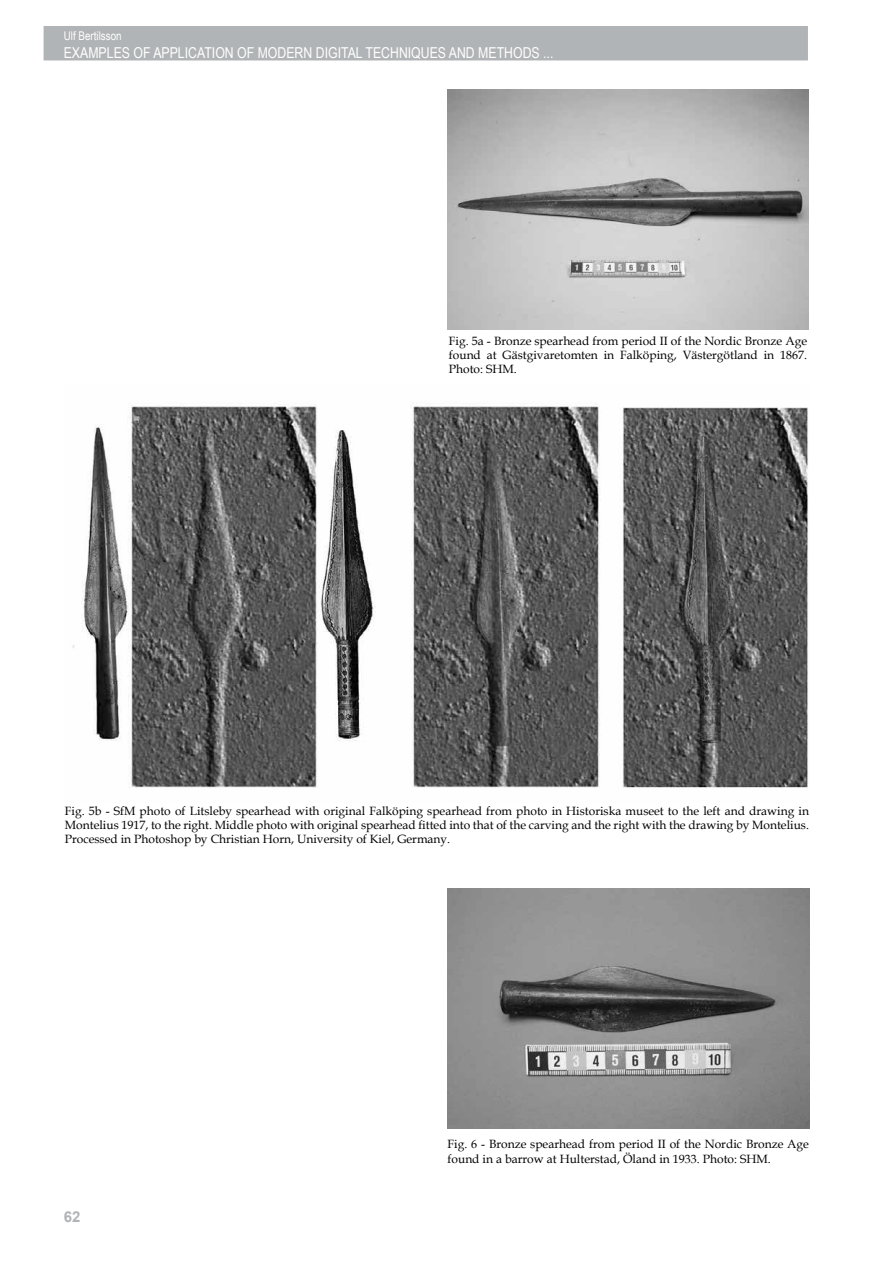
<style>
.page{position:relative;width:893px;height:1263px;background:#fff}
.page>*{position:absolute;margin:0;border:0;box-sizing:border-box;transform-origin:0 0}
.t1{font:15px "Arial Narrow";color:#fff}
.t2{font:700 15px "Arial";color:#b1b4b6}
.t3{font:12px/14.4px "Book Antiqua";color:#000;text-align:justify}
.t4{font:12px "Arial Narrow";color:#fff}
</style>
<div class="page">
<div style="left:44px;top:26px;width:764px;height:34px;background:#b1b4b6"></div>
<img style="left:448px;top:89px;width:360px;height:240px">
<img style="left:72px;top:404px;width:736px;height:384px">
<img style="left:448px;top:888px;width:361px;height:240px">
<p class="t4" style="left:64px;top:27px;width:59px">Ulf Bertilsson</p>
<p class="t1" style="left:64px;top:41px;width:491px">EXAMPLES OF APPLICATION OF MODERN DIGITAL TECHNIQUES AND METHODS ...</p>
<p class="t3" style="left:449px;top:333px;width:360px">Fig. 5a - Bronze spearhead from period II of the Nordic Bronze Age found at Gästgivaretomten in Falköping, Västergötland in 1867.<br>Photo: SHM.</p>
<p class="t3" style="left:65px;top:803px;width:746px">Fig. 5b - SfM photo of Litsleby spearhead with original Falköping spearhead from photo in Historiska museet to the left and drawing in Montelius 1917, to the right. Middle photo with original spearhead fitted into that of the carving and the right with the drawing by Montelius.<br>Processed in Photoshop by Christian Horn, University of Kiel, Germany.</p>
<p class="t2" style="left:64px;top:1206px;width:18px">62</p>
<p class="t3" style="left:448px;top:1137px;width:363px">Fig. 6 - Bronze spearhead from period II of the Nordic Bronze Age found in a barrow at Hulterstad, Öland in 1933. Photo: SHM.</p>
</div>
